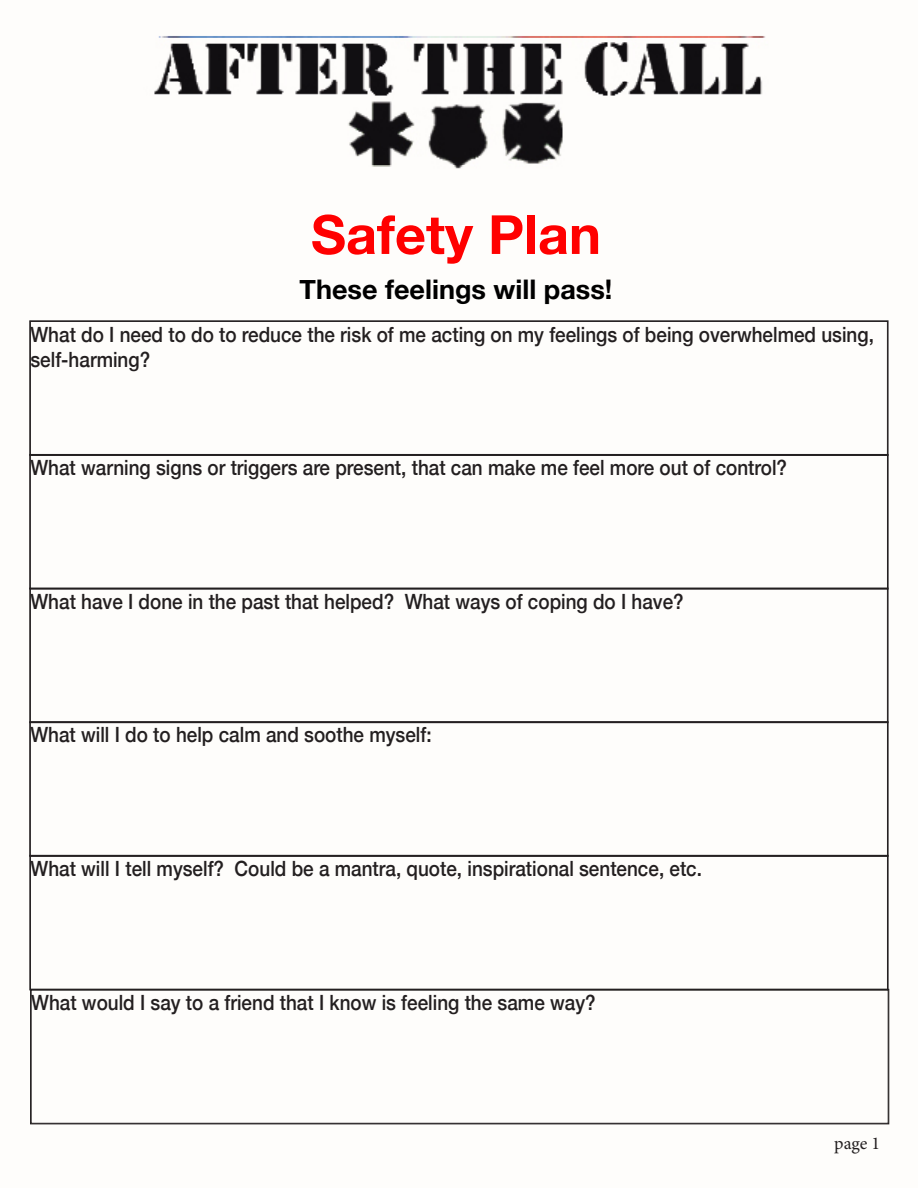
<style>
.page{position:relative;width:918px;height:1188px;background:#fff}
.page>*{position:absolute;margin:0;border:0;box-sizing:border-box;transform-origin:0 0}
.t1{font:700 54px "Helvetica Neue";color:#f00}
.t2{font:700 27px "Helvetica Neue";color:#000}
.t3{font:500 21px/25.2px "Helvetica Neue";color:#231f20;scale:.9 1}
.t4{font:18px "Minion Pro";color:#231f20}
</style>
<div class="page">
<img style="left:154px;top:36px;width:612px;height:133px">
<div style="left:16px;top:171px;width:886px;height:995px;background:#fefdfb"></div>
<div style="left:30px;top:321px;width:857px;height:134px;border:1px solid #231f20"></div>
<svg style="left:30px;top:454px;width:858px;height:1px"></svg>
<div style="left:30px;top:455px;width:858px;height:133px;border:1px solid #231f20"></div>
<svg style="left:30px;top:588px;width:858px;height:134px"></svg>
<div style="left:30px;top:589px;width:857px;height:133px;border:1px solid #231f20"></div>
<div style="left:30px;top:722px;width:858px;height:134px;border:1px solid #231f20"></div>
<svg style="left:30px;top:855px;width:858px;height:1px"></svg>
<div style="left:30px;top:856px;width:858px;height:133px;border:1px solid #231f20"></div>
<svg style="left:30px;top:989px;width:859px;height:135px"></svg>
<h1 class="t1" style="left:311px;top:192px;width:292px">Safety Plan</h1>
<p class="t2" style="left:300px;top:268px;width:314px">These feelings will pass!</p>
<p class="t3" style="left:30px;top:321px;width:939px">What do I need to do to reduce the risk of me acting on my feelings of being overwhelmed using, self-harming?</p>
<p class="t3" style="left:30px;top:454px;width:842px">What warning signs or triggers are present, that can make me feel more out of control?</p>
<p class="t3" style="left:30px;top:588px;width:727px">What have I done in the past that helped? What ways of coping do I have?</p>
<p class="t3" style="left:30px;top:721px;width:447px">What will I do to help calm and soothe myself:</p>
<p class="t3" style="left:31px;top:855px;width:748px">What will I tell myself? Could be a mantra, quote, inspirational sentence, etc.</p>
<p class="t3" style="left:31px;top:989px;width:629px">What would I say to a friend that I know is feeling the same way?</p>
<p class="t4" style="left:834px;top:1131px;width:47px">page 1</p>
</div>
